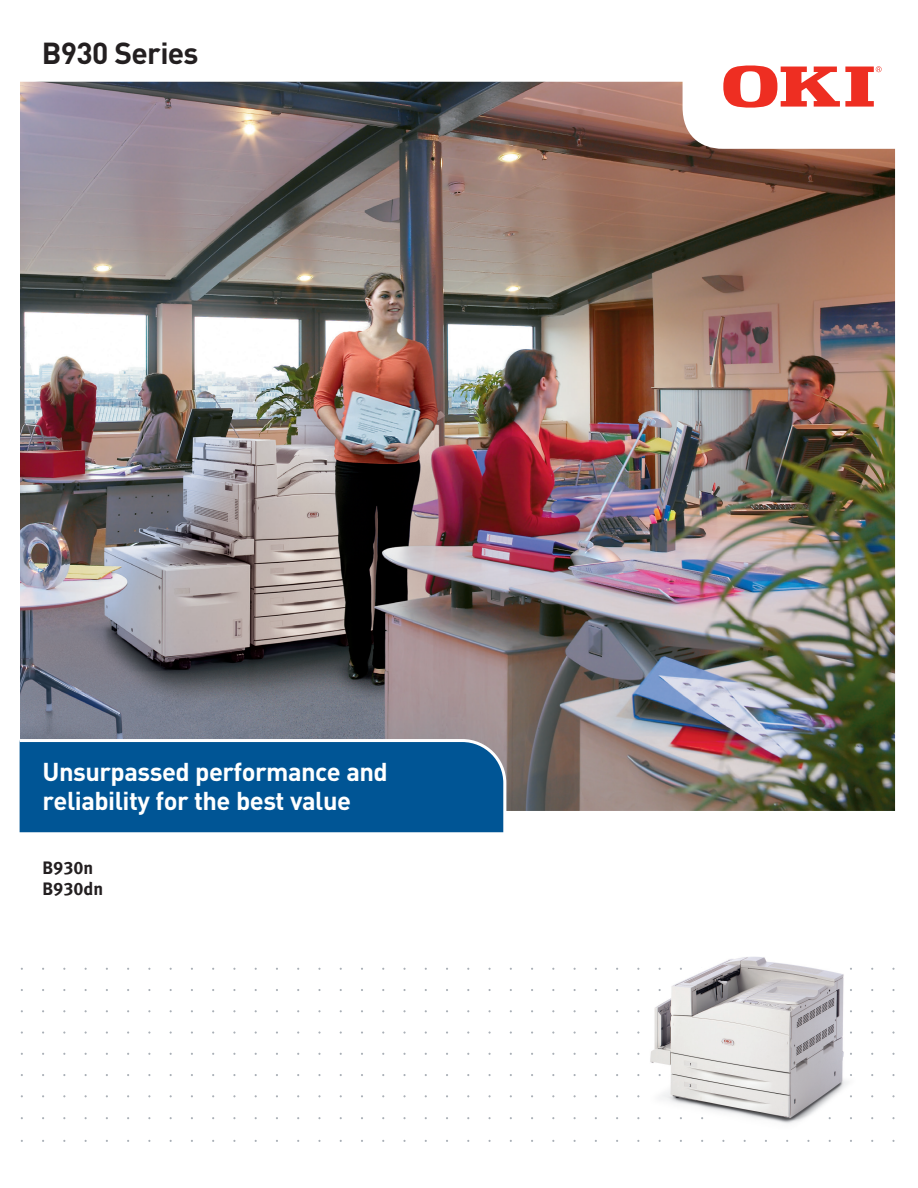
<style>
.page{position:relative;width:918px;height:1188px;background:#fff}
.page>*{position:absolute;margin:0;border:0;box-sizing:border-box;transform-origin:0 0}
._1a_Product_Name_20{font:700 30px "DIN";letter-spacing:-.02em;color:#231f20}
.t1{font:700 25.5px/28.5px "DIN";letter-spacing:-.02em;color:#fff}
.t2{font:18px "Meta Bold LF";color:#231f20}
</style>
<div class="page">
<img style="left:20px;top:81px;width:876px;height:1061px">
<svg style="left:19px;top:738px;width:489px;height:102px;background:#1f69a0"></svg>
<svg style="left:723px;top:65px;width:159px;height:43px"></svg>
<img style="left:660px;top:954px;width:93px;height:47px">
<p class="_1a_Product_Name_20" style="left:42px;top:33px;width:158px">B930 Series</p>
<p class="t1" style="left:43px;top:757px;width:347px">Unsurpassed performance and reliability for the best value</p>
<p class="t2" style="left:43px;top:857px;width:52px">B930n</p>
<p class="t2" style="left:43px;top:878px;width:62px">B930dn</p>
</div>
